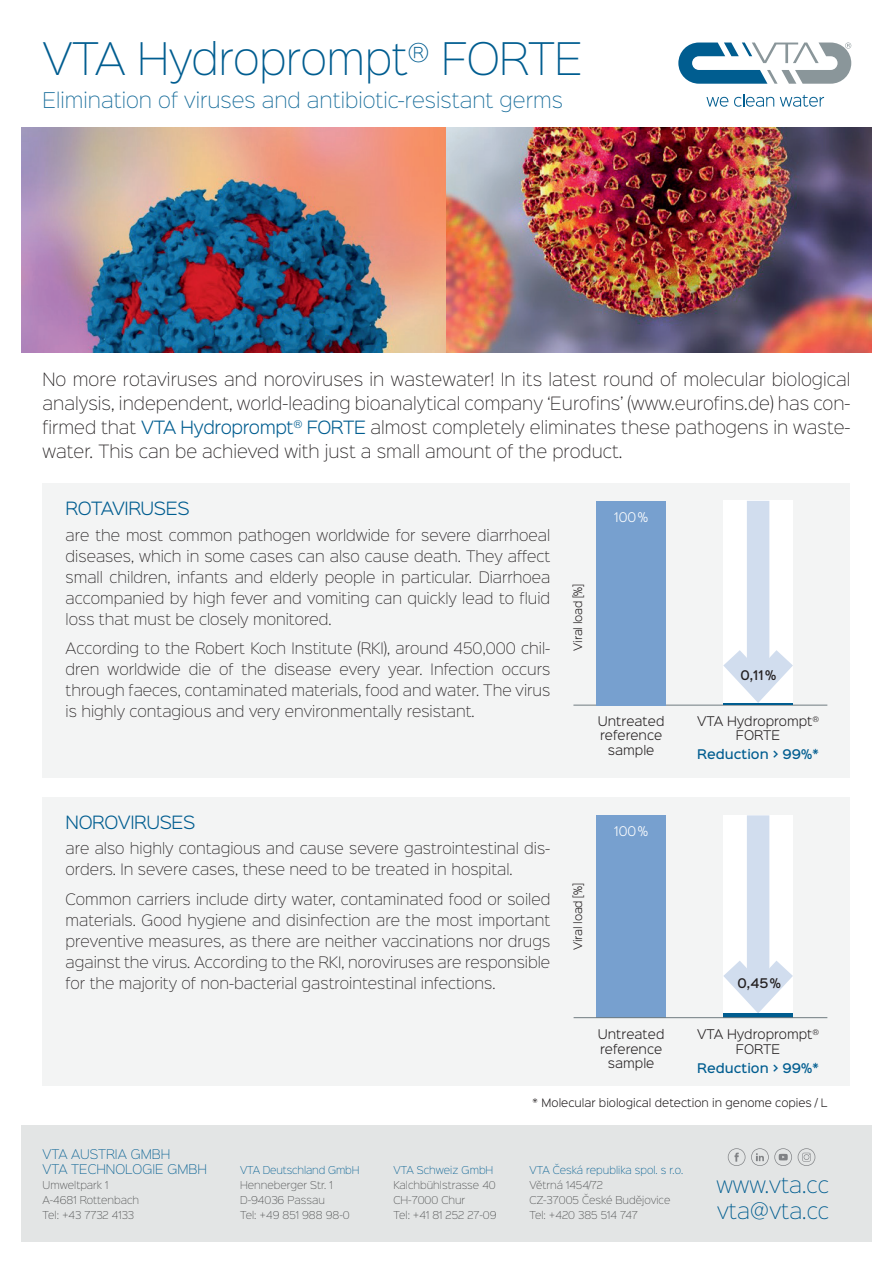
<style>
.page{position:relative;width:893px;height:1263px;background:#fff}
.page>*{position:absolute;margin:0;border:0;box-sizing:border-box;transform-origin:0 0}
.t1{font:40.5px "Sinkin Sans 200 X Light";letter-spacing:-.015em;color:#005d90}
.t2{font:19.95px/25.8px "Sinkin Sans 200 X Light";color:#005d90}
.t3{font:19.5px "Sinkin Sans 200 X Light";color:#176c9a}
.t4{font:16.5px/24px "Sinkin Sans 200 X Light";color:#231f20;text-align:justify}
.t5{font:300 16.5px "Sinkin Sans 300";letter-spacing:-.025em;color:#005d90}
.t6{font:14.25px/21px "Sinkin Sans 200 X Light";color:#231f20;text-align:justify}
.t7{font:300 12px/14.4px "Sinkin Sans 300";color:#231f20;text-align:center}
.t8{font:12px/15px "Sinkin Sans 200 X Light";color:#005d90}
.t9{font:500 12px "Sinkin Sans 500";color:#005d90}
.t10{font:500 12px "Sinkin Sans 500";color:#231f20}
.t11{font:300 12px "Sinkin Sans 300";color:#fff}
.t12{font:300 10.5px "Sinkin Sans 300";color:#231f20}
.t13{font:300 10.5px "Sinkin Sans 300";letter-spacing:-.025em;color:#231f20}
.t14{font:9.75px/15px "Sinkin Sans 200 X Light";color:#4b4c4d}
.t15{font:9.75px "Sinkin Sans 200 X Light";color:#005d90}
.s1{font-family:"Sinkin Sans 300";font-weight:300;color:#005d90}
</style>
<div class="page">
<svg style="left:678px;top:43px;width:173px;height:41px"></svg>
<svg style="left:706px;top:97px;width:22px;height:10px"></svg>
<svg style="left:734px;top:94px;width:40px;height:13px"></svg>
<svg style="left:780px;top:95px;width:44px;height:12px"></svg>
<div style="left:21px;top:1125px;width:851px;height:117px;background:#e2e4e4"></div>
<svg style="left:728px;top:1148px;width:17px;height:18px"></svg>
<svg style="left:751px;top:1148px;width:41px;height:18px"></svg>
<svg style="left:798px;top:1148px;width:17px;height:18px"></svg>
<img style="left:21px;top:128px;width:851px;height:225px">
<div style="left:43px;top:484px;width:807px;height:294px;background:#f3f4f4"></div>
<hr style="left:573px;top:705px;width:254px;height:1px;background:#6f7b80">
<div style="left:723px;top:501px;width:70px;height:204px;background:#fff"></div>
<hr style="left:723px;top:703px;width:70px;height:2px;background:#005d90">
<div style="left:747px;top:501px;width:22px;height:185px;background:#d1ddee"></div>
<svg style="left:723px;top:626px;width:70px;height:77px"></svg>
<div style="left:596px;top:501px;width:70px;height:204px;background:#77a0cf"></div>
<div style="left:43px;top:797px;width:807px;height:288px;background:#f3f4f4"></div>
<div style="left:596px;top:815px;width:70px;height:203px;background:#77a0cf"></div>
<div style="left:723px;top:815px;width:70px;height:203px;background:#fff"></div>
<div style="left:723px;top:1013px;width:70px;height:5px;background:#005d90"></div>
<div style="left:747px;top:815px;width:22px;height:182px;background:#d1ddee"></div>
<svg style="left:723px;top:936px;width:70px;height:77px"></svg>
<hr style="left:574px;top:1017px;width:253px;height:1px;background:#6f7b80">
<h1 class="t1" style="left:43px;top:27px;width:542px">VTA Hydroprompt<sup>®</sup> FORTE</h1>
<h3 class="t3" style="left:43px;top:85px;width:522px">Elimination of viruses and antibiotic-resistant germs</h3>
<p class="t4" style="left:43px;top:366px;width:809px">No more rotaviruses and noroviruses in wastewater! In its latest round of molecular biological analysis, independent, world-leading bioanalytical company ‘Eurofins’ (www.eurofins.de) has con&shy;firmed that <span class="s1">VTA Hydroprompt</span><sup>®</sup> <span class="s1">FORTE</span> almost completely eliminates these pathogens in waste&shy;water. This can be achieved with just a small amount of the product.</p>
<p class="t5" style="left:66px;top:495px;width:125px">ROTAVIRUSES</p>
<p class="t6" style="left:66px;top:523px;width:486px">are the most common pathogen worldwide for severe diarrhoeal diseases, which in some cases can also cause death. They affect small children, infants and elderly people in particular. Diarrhoea accompanied by high fever and vomiting can quickly lead to fluid loss that must be closely monitored.</p>
<p class="t6" style="left:66px;top:637px;width:486px">According to the Robert Koch Institute (RKI), around 450,000 chil&shy;dren worldwide die of the disease every year. Infection occurs through faeces, contaminated materials, food and water. The virus is highly contagious and very environmentally resistant.</p>
<p class="t11" style="left:614px;top:507px;width:35px">100%</p>
<p class="t13" style="left:569px;top:651px;width:68px;rotate:-90deg">Viral load [%]</p>
<p class="t10" style="left:740px;top:665px;width:37px">0,11%</p>
<p class="t7" style="left:598px;top:713px;width:68px">Untreated reference sample</p>
<p class="t7" style="left:697px;top:713px;width:124px">VTA Hydroprompt<sup>®<br></sup>FORTE</p>
<p class="t9" style="left:697px;top:744px;width:123px">Reduction &gt; 99%*</p>
<p class="t5" style="left:66px;top:809px;width:131px">NOROVIRUSES</p>
<p class="t6" style="left:66px;top:837px;width:486px">are also highly contagious and cause severe gastrointestinal dis&shy;orders. In severe cases, these need to be treated in hospital.</p>
<p class="t6" style="left:66px;top:887px;width:486px">Common carriers include dirty water, contaminated food or soiled materials. Good hygiene and disinfection are the most important preventive measures, as there are neither vaccinations nor drugs against the virus. According to the RKI, noroviruses are responsible for the majority of non-bacterial gastrointestinal infections.</p>
<p class="t13" style="left:569px;top:950px;width:68px;rotate:-90deg">Viral load [%]</p>
<p class="t11" style="left:614px;top:822px;width:35px">100%</p>
<p class="t10" style="left:738px;top:973px;width:45px">0,45%</p>
<p class="t7" style="left:598px;top:1026px;width:68px">Untreated reference sample</p>
<p class="t7" style="left:697px;top:1026px;width:124px">VTA Hydroprompt<sup>®<br></sup>FORTE</p>
<p class="t9" style="left:697px;top:1057px;width:123px">Reduction &gt; 99%*</p>
<p class="t12" style="left:532px;top:1094px;width:297px">* Molecular biological detection in genome copies / L</p>
<p class="t8" style="left:43px;top:1145px;width:166px">VTA AUSTRIA GMBH<br>VTA TECHNOLOGIE GMBH</p>
<p class="t14" style="left:43px;top:1176px;width:98px">Umweltpark 1<br>A-4681 Rottenbach<br>Tel: +43 7732 4133</p>
<h2 class="t2" style="left:716px;top:1170px;width:114px">www.vta.cc vta@vta.cc</h2>
<p class="t15" style="left:529px;top:1162px;width:155px">VTA Česká republika spol. s r.o.</p>
<p class="t14" style="left:529px;top:1176px;width:142px">Větrná 1454/72<br>CZ-37005 České Budějovice<br>Tel: +420 385 514 747</p>
<p class="t15" style="left:393px;top:1162px;width:101px">VTA Schweiz GmbH</p>
<p class="t14" style="left:393px;top:1176px;width:105px">Kalchbühlstrasse 40<br>CH-7000 Chur<br>Tel: +41 81 252 27-09</p>
<p class="t15" style="left:240px;top:1162px;width:121px">VTA Deutschland GmbH</p>
<p class="t14" style="left:240px;top:1176px;width:111px">Henneberger Str. 1<br>D-94036 Passau<br>Tel: +49 851 988 98-0</p>
</div>
